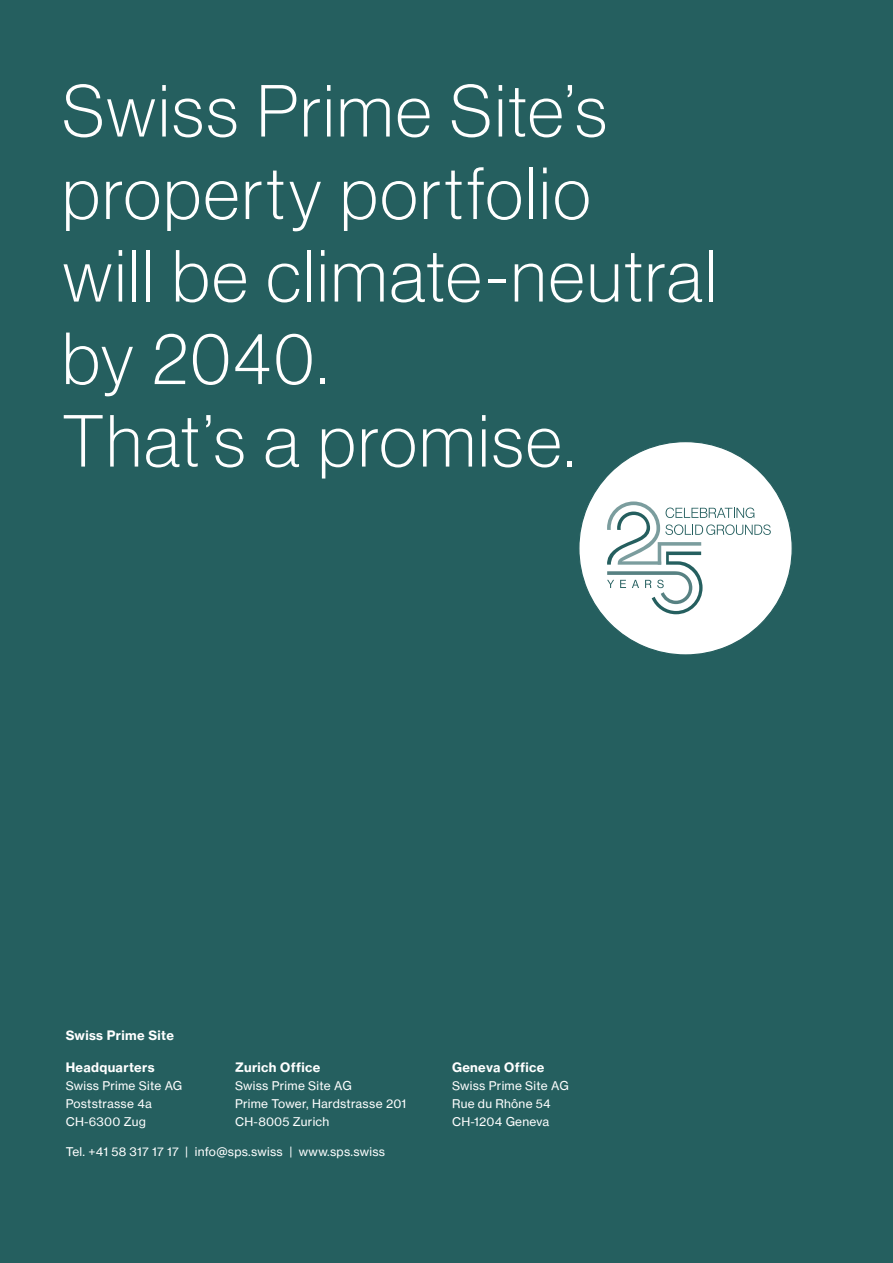
<style>
.page{position:relative;width:893px;height:1263px;background:#255f5f}
.page>*{position:absolute;margin:0;border:0;box-sizing:border-box;transform-origin:0 0}
.UG3_48{font:72px/82.5px "N Haas Grotesk DS Pro 35 X Lt";letter-spacing:.04em;color:#fff}
.H4_8_5_Bold{font:12.75px "N Haas Grotesk TX Pro 75 Bd";letter-spacing:.025em;color:#fff}
.Copy_8pt_3-spaltig{font:12px "N Haas Grotesk TX Pro 55 Rg";letter-spacing:.02em;color:#fff}
</style>
<div class="page">
<svg style="left:579px;top:442px;width:213px;height:213px;fill:#fff"></svg>
<svg style="left:606px;top:501px;width:165px;height:113px;background:#e3eaea"></svg>
<p class="UG3_48" style="left:63px;top:65px;width:546px">Swiss Prime Site’s property portfolio</p>
<p class="UG3_48" style="left:63px;top:230px;width:655px">will be climate-neutral by 2040.<br>That’s a promise.</p>
<p class="H4_8_5_Bold" style="left:66px;top:1025px;width:110px">Swiss Prime Site</p>
<p class="H4_8_5_Bold" style="left:66px;top:1057px;width:90px">Headquarters</p>
<p class="Copy_8pt_3-spaltig" style="left:66px;top:1076px;width:118px">Swiss Prime Site AG</p>
<p class="Copy_8pt_3-spaltig" style="left:66px;top:1094px;width:88px">Poststrasse 4a</p>
<p class="Copy_8pt_3-spaltig" style="left:66px;top:1112px;width:82px">CH-6300 Zug</p>
<p class="H4_8_5_Bold" style="left:235px;top:1057px;width:87px">Zurich Office</p>
<p class="Copy_8pt_3-spaltig" style="left:235px;top:1076px;width:118px">Swiss Prime Site AG</p>
<p class="Copy_8pt_3-spaltig" style="left:235px;top:1094px;width:173px">Prime Tower, Hardstrasse 201</p>
<p class="Copy_8pt_3-spaltig" style="left:235px;top:1112px;width:96px">CH-8005 Zurich</p>
<p class="Copy_8pt_3-spaltig" style="left:66px;top:1142px;width:321px">Tel. +41 58 317 17 17 | info@sps.swiss | www.sps.swiss</p>
<p class="H4_8_5_Bold" style="left:452px;top:1057px;width:94px">Geneva Office</p>
<p class="Copy_8pt_3-spaltig" style="left:452px;top:1076px;width:118px">Swiss Prime Site AG</p>
<p class="Copy_8pt_3-spaltig" style="left:452px;top:1094px;width:100px">Rue du Rhône 54</p>
<p class="Copy_8pt_3-spaltig" style="left:452px;top:1112px;width:99px">CH-1204 Geneva</p>
</div>
